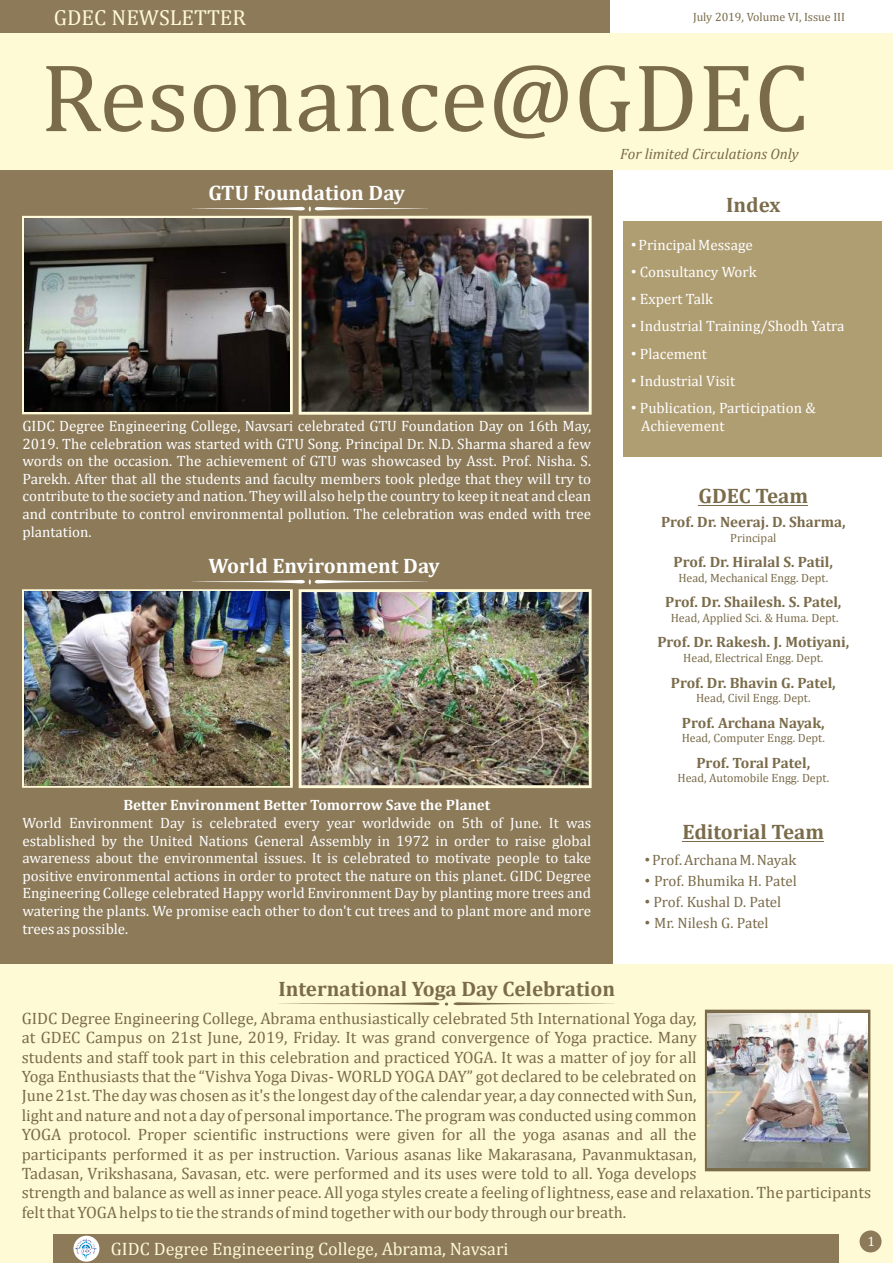
<style>
.page{position:relative;width:893px;height:1263px;background:#fffad6}
.page>*{position:absolute;margin:0;border:0;box-sizing:border-box;transform-origin:0 0}
.t1{font:97.5px "Cambria";color:#7a6b4a}
.t2{font:21.75px "Cambria";color:#fffad6}
.t3{font:700 21px "Cambria";color:#7a6b4a}
.t4{font:700 21px "Cambria";color:#fff}
.t5{font:18px "Cambria";color:#fffad6}
.t6{font:16.5px/19.4px "Cambria";color:#7a6b4a}
.t7{font:15px/17.5px "Cambria";color:#fff;text-align:justify}
.t8{font:700 15px "Cambria";color:#7a6b4a}
.t9{font:15px "Cambria";color:#7a6b4a}
.t10{font:700 15px "Cambria";color:#fff}
.t11{font:italic 15px "Cambria";color:#7a6b4a}
.t12{font:13.5px "Cambria";color:#fff}
.t13{font:12px "Cambria";color:#7a6b4a}
.s1{font-family:"Arial"}
</style>
<div class="page">
<div style="left:0;top:170px;width:614px;height:794px;background:#8c7a59"></div>
<div style="left:53px;top:1234px;width:786px;height:29px;background:#8c7a59"></div>
<div style="left:860px;top:1230px;width:21px;height:22px;background:#8c7a59;border-radius:50%"></div>
<svg style="left:73px;top:1236px;width:26px;height:26px"></svg>
<img style="left:75px;top:1237px;width:23px;height:23px">
<div style="left:614px;top:170px;width:279px;height:794px;background:#fff"></div>
<div style="left:623px;top:221px;width:259px;height:235px;background:#b09e73"></div>
<hr style="left:682px;top:841px;width:142px;height:1px;background:#7a6b4a">
<hr style="left:698px;top:505px;width:110px;height:1px;background:#7a6b4a">
<div style="left:0;top:0;width:611px;height:33px;background:#8c7a59"></div>
<div style="left:611px;top:0;width:282px;height:33px;background:#fff"></div>
<svg style="left:191px;top:206px;width:237px;height:6px"></svg>
<div style="left:22px;top:216px;width:271px;height:198px;border:6px solid #fffad9"></div>
<img style="left:25px;top:218px;width:265px;height:194px">
<div style="left:299px;top:216px;width:293px;height:199px;border:6px solid #fffad9"></div>
<img style="left:302px;top:218px;width:287px;height:194px">
<svg style="left:191px;top:579px;width:237px;height:5px"></svg>
<div style="left:22px;top:589px;width:271px;height:199px;border:6px solid #fffad9"></div>
<img style="left:25px;top:592px;width:265px;height:193px">
<div style="left:299px;top:589px;width:293px;height:199px;border:6px solid #fffad9"></div>
<img style="left:302px;top:592px;width:287px;height:193px">
<svg style="left:279px;top:1002px;width:160px;height:3px"></svg>
<svg style="left:445px;top:1002px;width:169px;height:3px"></svg>
<div style="left:704px;top:1010px;width:167px;height:161px;border:6px solid #7a6b4a"></div>
<img style="left:707px;top:1013px;width:161px;height:155px">
<h2 class="t2" style="left:54px;top:8px;width:194px">GDEC NEWSLETTER</h2>
<p class="t13" style="left:693px;top:11px;width:154px">July 2019, Volume VI, Issue III</p>
<h1 class="t1" style="left:41px;top:55px;width:770px">Resonance@GDEC</h1>
<h3 class="t4" style="left:208px;top:183px;width:198px">GTU Foundation Day</h3>
<p class="t7" style="left:22px;top:418px;width:570px">GIDC Degree Engineering College, Navsari celebrated GTU Foundation Day on 16th May, 2019. The celebration was started with GTU Song. Principal Dr. N.D. Sharma shared a few words on the occasion. The achievement of GTU was showcased by Asst. Prof. Nisha. S.<br>Parekh. After that all the students and faculty members took pledge that they will try to contribute to the society and nation. They will also help the country to keep it neat and clean and contribute to control environmental pollution. The celebration was ended with tree plantation.</p>
<h3 class="t4" style="left:208px;top:556px;width:233px">World Environment Day</h3>
<p class="t10" style="left:123px;top:799px;width:368px">Better Environment Better Tomorrow Save the Planet</p>
<p class="t7" style="left:22px;top:815px;width:570px">World Environment Day is celebrated every year worldwide on 5th of June. It was established by the United Nations General Assembly in 1972 in order to raise global awareness about the environmental issues. It is celebrated to motivate people to take positive environmental actions in order to protect the nature on this planet. GIDC Degree Engineering College celebrated Happy world Environment Day by planting more trees and watering the plants. We promise each other to don't cut trees and to plant more and more trees as possible.</p>
<p class="t11" style="left:620px;top:147px;width:180px">For limited Circulations Only</p>
<h3 class="t3" style="left:726px;top:195px;width:56px">Index</h3>
<p class="t7" style="left:631px;top:237px;width:123px"><span class="s1">•</span>Principal Message</p>
<p class="t7" style="left:631px;top:264px;width:127px"><span class="s1">•</span> Consultancy Work</p>
<p class="t7" style="left:631px;top:291px;width:83px"><span class="s1">•</span> Expert Talk</p>
<p class="t7" style="left:631px;top:318px;width:215px"><span class="s1">•</span> Industrial Training/Shodh Yatra</p>
<p class="t7" style="left:631px;top:346px;width:77px"><span class="s1">•</span> Placement</p>
<p class="t7" style="left:631px;top:373px;width:105px"><span class="s1">•</span> Industrial Visit</p>
<p class="t7" style="left:641px;top:400px;width:176px;text-indent:-10px"><span class="s1">•</span> Publication, Participation &amp;<br>Achievement</p>
<h3 class="t3" style="left:698px;top:487px;width:111px">GDEC Team</h3>
<p class="t8" style="left:661px;top:515px;width:186px">Prof. Dr. Neeraj. D. Sharma,</p>
<p class="t13" style="left:730px;top:532px;width:48px">Principal</p>
<p class="t8" style="left:674px;top:555px;width:161px">Prof. Dr. Hiralal S. Patil,</p>
<p class="t13" style="left:678px;top:572px;width:151px">Head, Mechanical Engg. Dept.</p>
<p class="t8" style="left:665px;top:596px;width:178px">Prof. Dr. Shailesh. S. Patel,</p>
<p class="t13" style="left:671px;top:613px;width:169px">Head, Applied Sci. &amp; Huma. Dept.</p>
<p class="t8" style="left:657px;top:636px;width:193px">Prof. Dr. Rakesh. J. Motiyani,</p>
<p class="t13" style="left:683px;top:653px;width:142px">Head, Electrical Engg. Dept.</p>
<p class="t8" style="left:671px;top:676px;width:166px">Prof. Dr. Bhavin G. Patel,</p>
<p class="t13" style="left:696px;top:693px;width:116px">Head, Civil Engg. Dept.</p>
<p class="t8" style="left:682px;top:716px;width:144px">Prof. Archana Nayak,</p>
<p class="t13" style="left:682px;top:733px;width:145px">Head, Computer Engg. Dept.</p>
<p class="t8" style="left:696px;top:756px;width:115px">Prof. Toral Patel,</p>
<p class="t13" style="left:677px;top:773px;width:153px">Head, Automobile Engg. Dept.</p>
<h3 class="t3" style="left:682px;top:823px;width:143px">Editorial Team</h3>
<p class="t9" style="left:645px;top:853px;width:153px"><span class="s1">•</span>Prof. Archana M. Nayak</p>
<p class="t9" style="left:645px;top:874px;width:153px"><span class="s1">•</span> Prof. Bhumika H. Patel</p>
<p class="t9" style="left:645px;top:895px;width:138px"><span class="s1">•</span> Prof. Kushal D. Patel</p>
<p class="t9" style="left:645px;top:916px;width:125px"><span class="s1">•</span> Mr. Nilesh G. Patel</p>
<h3 class="t3" style="left:279px;top:979px;width:338px">International Yoga Day Celebration</h3>
<p class="t6" style="left:22px;top:1010px;width:851px">GIDC Degree Engineering College, Abrama enthusiastically celebrated 5th International Yoga day,<br>at GDEC Campus on 21st June, 2019, Friday. It was grand convergence of Yoga practice. Many<br>students and staff took part in this celebration and practiced YOGA. It was a matter of joy for all<br>Yoga Enthusiasts that the “Vishva Yoga Divas- WORLD YOGA DAY” got declared to be celebrated on<br>June 21st. The day was chosen as it's the longest day of the calendar year, a day connected with Sun,<br>light and nature and not a day of personal importance. The program was conducted using common<br>YOGA protocol. Proper scientific instructions were given for all the yoga asanas and all the<br>participants performed it as per instruction. Various asanas like Makarasana, Pavanmuktasan,<br>Tadasan, Vrikshasana, Savasan, etc. were performed and its uses were told to all. Yoga develops<br>strength and balance as well as inner peace. All yoga styles create a feeling of lightness, ease and relaxation. The participants felt that YOGA helps to tie the strands of mind together with our body through our breath.</p>
<p class="t5" style="left:111px;top:1241px;width:399px">GIDC Degree Engineeering College, Abrama, Navsari</p>
<p class="t12" style="left:867px;top:1235px;width:9px">1</p>
</div>
